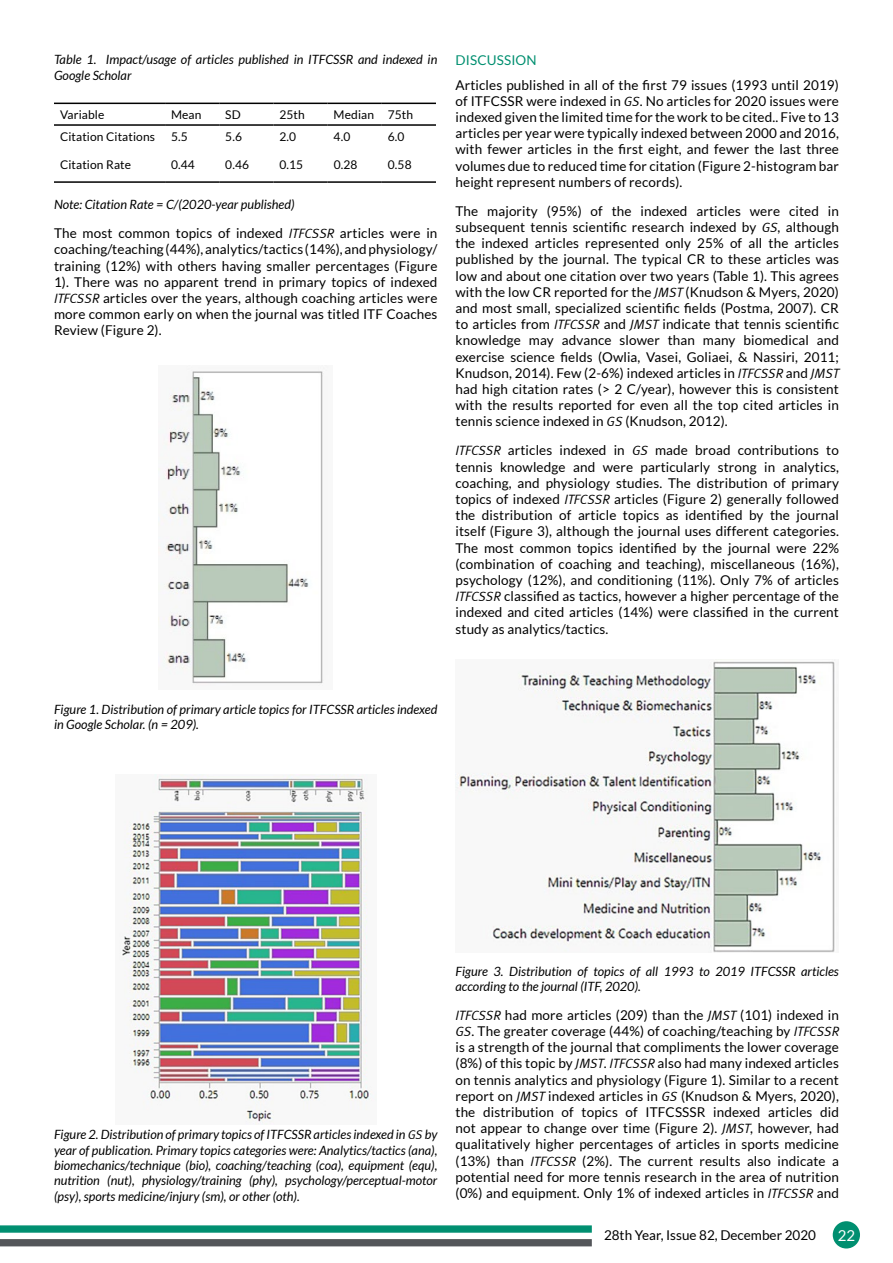
<style>
.page{position:relative;width:893px;height:1263px;background:#fff}
.page>*{position:absolute;margin:0;border:0;box-sizing:border-box;transform-origin:0 0}
.t1{font:15px "Lato";color:#fff}
.t2{font:13.5px/16.2px "Lato";letter-spacing:.01em;color:#000;text-align:justify}
.t3{font:13.5px "Lato";letter-spacing:.01em;color:#008f70}
.t4{font:italic 12.75px/15.3px "Lato";color:#000}
.t5{font:12px "Lato";letter-spacing:.01em;color:#000}
.s1{font-family:"Meta Normal";font-style:italic}
.s2{font-family:"Meta Normal"}
</style>
<div class="page">
<svg style="left:0;top:1225px;width:592px;height:8px;background:#16987c"></svg>
<div style="left:0;top:1239px;width:592px;height:7px;background:#54565a;border:2px solid #54565a"></div>
<div style="left:833px;top:1221px;width:27px;height:27px;background:#008f70;border-radius:50%"></div>
<hr style="left:54px;top:181px;width:111px;height:2px;background:#000">
<hr style="left:165px;top:181px;width:54px;height:2px;background:#000">
<hr style="left:219px;top:181px;width:54px;height:2px;background:#000">
<hr style="left:273px;top:181px;width:55px;height:2px;background:#000">
<hr style="left:328px;top:181px;width:54px;height:2px;background:#000">
<hr style="left:382px;top:181px;width:54px;height:2px;background:#000">
<hr style="left:54px;top:103px;width:111px;height:1px;background:#000">
<hr style="left:165px;top:103px;width:54px;height:1px;background:#000">
<hr style="left:219px;top:103px;width:54px;height:1px;background:#000">
<hr style="left:273px;top:103px;width:55px;height:1px;background:#000">
<hr style="left:328px;top:103px;width:54px;height:1px;background:#000">
<hr style="left:382px;top:103px;width:54px;height:1px;background:#000">
<hr style="left:54px;top:124px;width:111px;height:2px;background:#000">
<hr style="left:165px;top:124px;width:54px;height:2px;background:#000">
<hr style="left:219px;top:124px;width:54px;height:2px;background:#000">
<hr style="left:273px;top:124px;width:55px;height:2px;background:#000">
<hr style="left:328px;top:124px;width:54px;height:2px;background:#000">
<hr style="left:382px;top:124px;width:54px;height:2px;background:#000">
<img style="left:158px;top:368px;width:166px;height:316px">
<img style="left:122px;top:774px;width:252px;height:350px">
<img style="left:455px;top:659px;width:380px;height:293px">
<p class="t4" style="left:54px;top:52px;width:385px">Table 1. Impact/usage of articles published in ITFCSSR and indexed in<br>Google Scholar</p>
<p class="t5" style="left:60px;top:108px;width:46px">Variable</p>
<p class="t5" style="left:171px;top:108px;width:32px">Mean</p>
<p class="t5" style="left:225px;top:108px;width:17px">SD</p>
<p class="t5" style="left:279px;top:108px;width:27px">25th</p>
<p class="t5" style="left:334px;top:108px;width:81px">Median 75th</p>
<p class="t5" style="left:60px;top:130px;width:97px">Citation Citations</p>
<p class="t5" style="left:171px;top:130px;width:18px">5.5</p>
<p class="t5" style="left:225px;top:130px;width:18px">5.6</p>
<p class="t5" style="left:279px;top:130px;width:18px">2.0</p>
<p class="t5" style="left:334px;top:130px;width:18px">4.0</p>
<p class="t5" style="left:388px;top:130px;width:18px">6.0</p>
<p class="t5" style="left:60px;top:158px;width:73px">Citation Rate</p>
<p class="t5" style="left:171px;top:158px;width:25px">0.44</p>
<p class="t5" style="left:225px;top:158px;width:25px">0.46</p>
<p class="t5" style="left:279px;top:158px;width:25px">0.15</p>
<p class="t5" style="left:334px;top:158px;width:25px">0.28</p>
<p class="t5" style="left:388px;top:158px;width:25px">0.58</p>
<p class="t4" style="left:54px;top:197px;width:242px">Note: Citation Rate = C/(2020-year published)</p>
<p class="t2" style="left:54px;top:225px;width:385px">The most common topics of indexed <span class="s1">ITFCSSR</span> articles were in coaching/teaching (44%), analytics/tactics (14%), and physiology/ training (12%) with others having smaller percentages (Figure 1). There was no apparent trend in primary topics of indexed <span class="s1">ITFCSSR</span> articles over the years, although coaching articles were more common early on when the journal was titled ITF Coaches Review (Figure 2).</p>
<p class="t3" style="left:455px;top:52px;width:83px">DISCUSSION</p>
<p class="t2" style="left:455px;top:76px;width:385px">Articles published in all of the first 79 issues (1993 until 2019) of ITFCSSR were indexed in <span class="s1">GS</span>. No articles for 2020 issues were indexed given the limited time for the work to be cited.. Five to 13 articles per year were typically indexed between 2000 and 2016, with fewer articles in the first eight, and fewer the last three volumes due to reduced time for citation (Figure 2-histogram bar height represent numbers of records).</p>
<p class="t2" style="left:455px;top:203px;width:385px">The majority (95%) of the indexed articles were cited in subsequent tennis scientific research indexed by <span class="s1">GS</span>, although the indexed articles represented only 25% of all the articles published by the journal. The typical CR to these articles was low and about one citation over two years (Table 1). This agrees with the low CR reported for the <span class="s1">JMST</span> (Knudson &amp; Myers, 2020) and most small, specialized scientific fields (Postma, 2007). CR to articles from <span class="s1">ITFCSSR</span> and <span class="s1">JMST</span> indicate that tennis scientific knowledge may advance slower than many biomedical and exercise science fields (Owlia, Vasei, Goliaei, &amp; Nassiri, 2011; Knudson, 2014). Few (2-6%) indexed articles in <span class="s1">ITFCSSR</span> and <span class="s1">JMST </span>had high citation rates (&gt; 2 C/year), however this is consistent with the results reported for even all the top cited articles in tennis science indexed in <span class="s1">GS</span> (Knudson, 2012).</p>
<p class="t2" style="left:455px;top:442px;width:385px"><span class="s1">ITFCSSR</span> articles indexed in <span class="s1">GS</span> made broad contributions to tennis knowledge and were particularly strong in analytics, coaching, and physiology studies. The distribution of primary topics of indexed <span class="s1">ITFCSSR</span> articles (Figure 2) generally followed the distribution of article topics as identified by the journal itself (Figure 3), although the journal uses different categories.<br>The most common topics identified by the journal were 22% (combination of coaching and teaching), miscellaneous (16%), psychology (12%), and conditioning (11%). Only 7% of articles <span class="s1">ITFCSSR</span> classified as tactics, however a higher percentage of the indexed and cited articles (14%) were classified in the current study as analytics/tactics.</p>
<p class="t4" style="left:54px;top:702px;width:385px">Figure 1. Distribution of primary article topics for ITFCSSR articles indexed in Google Scholar. (n = 209).</p>
<p class="t4" style="left:54px;top:1127px;width:385px;text-align:justify">Figure 2. Distribution of primary topics of ITFCSSR articles indexed in <span class="s2">GS</span> by year of publication. Primary topics categories were: Analytics/tactics (ana), biomechanics/technique (bio), coaching/teaching (coa), equipment (equ), nutrition (nut), physiology/training (phy), psychology/perceptual-motor (psy), sports medicine/injury (sm), or other (oth).</p>
<p class="t4" style="left:455px;top:964px;width:385px">Figure 3. Distribution of topics of all 1993 to 2019 ITFCSSR articles according to the journal (ITF, 2020).</p>
<p class="t2" style="left:455px;top:1007px;width:385px"><span class="s1">ITFCSSR</span> had more articles (209) than the <span class="s1">JMST</span> (101) indexed in <span class="s1">GS</span>. The greater coverage (44%) of coaching/teaching by <span class="s1">ITFCSSR </span>is a strength of the journal that compliments the lower coverage (8%) of this topic by <span class="s1">JMST</span>. <span class="s1">ITFCSSR</span> also had many indexed articles on tennis analytics and physiology (Figure 1). Similar to a recent report on <span class="s1">JMST</span> indexed articles in <span class="s1">GS</span> (Knudson &amp; Myers, 2020), the distribution of topics of ITFCSSSR indexed articles did not appear to change over time (Figure 2). <span class="s1">JMST</span>, however, had qualitatively higher percentages of articles in sports medicine (13%) than <span class="s1">ITFCSSR</span> (2%). The current results also indicate a potential need for more tennis research in the area of nutrition (0%) and equipment. Only 1% of indexed articles in <span class="s1">ITFCSSR</span> and</p>
<p class="t2" style="left:604px;top:1227px;width:214px">28th Year, Issue 82, December 2020</p>
<p class="t1" style="left:838px;top:1227px;width:19px">22</p>
</div>
